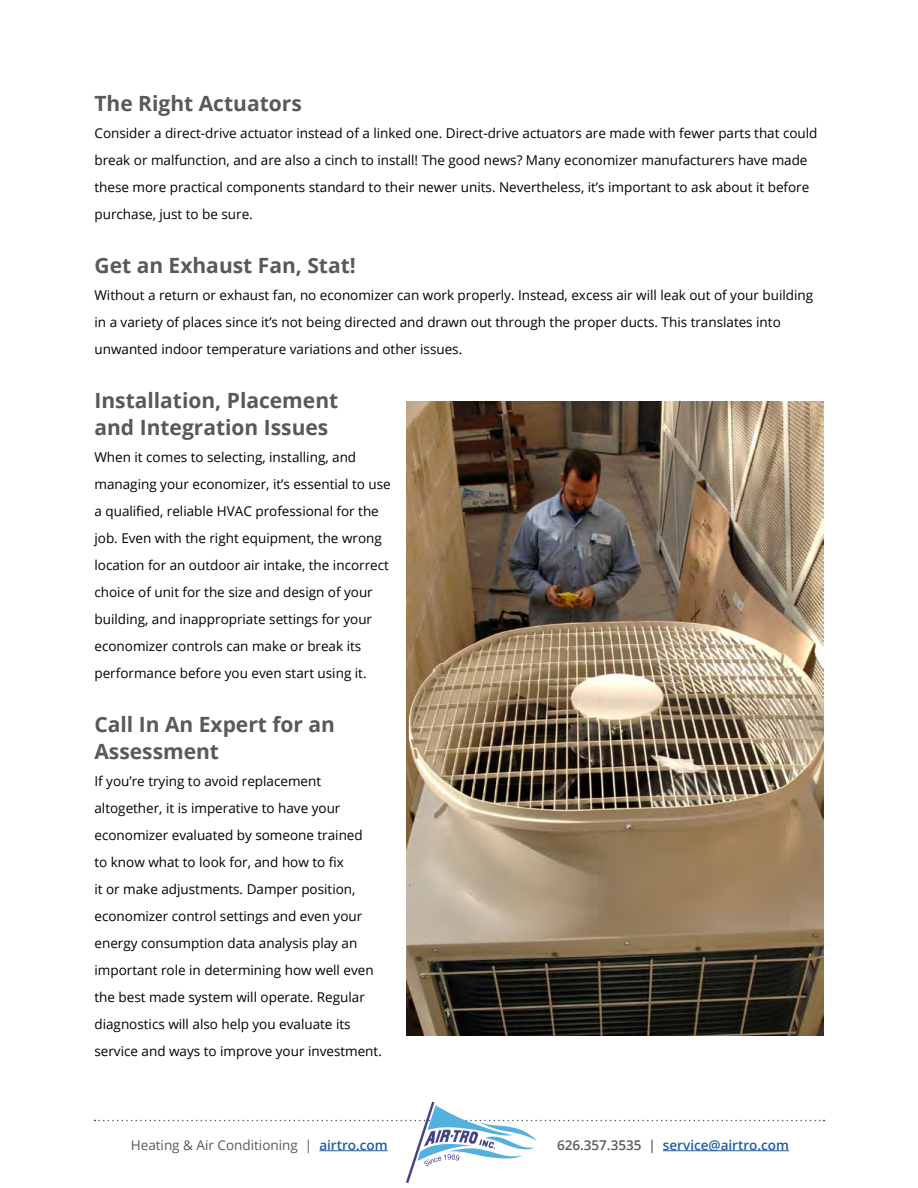
<style>
.page{position:relative;width:918px;height:1188px;background:#fff}
.page>*{position:absolute;margin:0;border:0;box-sizing:border-box;transform-origin:0 0}
.t1{font:700 21px/27px "Open Sans";color:#58595b}
.t2{font:13.5px/27px "Open Sans";color:#000}
.t3{font:13.5px "Open Sans";color:#58595b}
.t4{font:600 13.5px "Open Sans";color:#215e9e}
.s1{font-weight:600;color:#215e9e}
.s2{color:#58595b}
</style>
<div class="page">
<svg style="left:94px;top:1102px;width:731px;height:81px"></svg>
<img style="left:406px;top:401px;width:418px;height:635px">
<p class="t1" style="left:94px;top:89px;width:209px">The Right Actuators</p>
<p class="t2" style="left:94px;top:119px;width:725px">Consider a direct-drive actuator instead of a linked one. Direct-drive actuators are made with fewer parts that could break or malfunction, and are also a cinch to install! The good news? Many economizer manufacturers have made these more practical components standard to their newer units. Nevertheless, it’s important to ask about it before purchase, just to be sure.</p>
<p class="t1" style="left:94px;top:251px;width:263px">Get an Exhaust Fan, Stat!</p>
<p class="t2" style="left:94px;top:281px;width:720px">Without a return or exhaust fan, no economizer can work properly. Instead, excess air will leak out of your building in a variety of places since it’s not being directed and drawn out through the proper ducts. This translates into unwanted indoor temperature variations and other issues.</p>
<p class="t1" style="left:94px;top:386px;width:245px">Installation, Placement and Integration Issues</p>
<p class="t2" style="left:94px;top:443px;width:263px">When it comes to selecting, installing, and</p>
<p class="t2" style="left:94px;top:470px;width:298px">managing your economizer, it’s essential to use a qualified, reliable HVAC professional for the job. Even with the right equipment, the wrong</p>
<p class="t2" style="left:94px;top:551px;width:296px">location for an outdoor air intake, the incorrect choice of unit for the size and design of your</p>
<p class="t2" style="left:94px;top:605px;width:279px">building, and inappropriate settings for your economizer controls can make or break its performance before you even start using it.</p>
<p class="t1" style="left:94px;top:710px;width:242px">Call In An Expert for an<br>Assessment</p>
<p class="t2" style="left:94px;top:767px;width:281px">If you’re trying to avoid replacement altogether, it is imperative to have your economizer evaluated by someone trained to know what to look for, and how to fix<br>it or make adjustments. Damper position, economizer control settings and even your energy consumption data analysis play an important role in determining how well even the best made system will operate. Regular diagnostics will also help you evaluate its</p>
<p class="t2" style="left:94px;top:1037px;width:289px">service and ways to improve your investment.</p>
<p class="t3" style="left:131px;top:1136px;width:258px">Heating &amp; Air Conditioning | <span class="s1">airtro.com</span></p>
<p class="t4" style="left:557px;top:1136px;width:234px"><span class="s2">626.357.3535 |</span> service@airtro.com</p>
</div>
